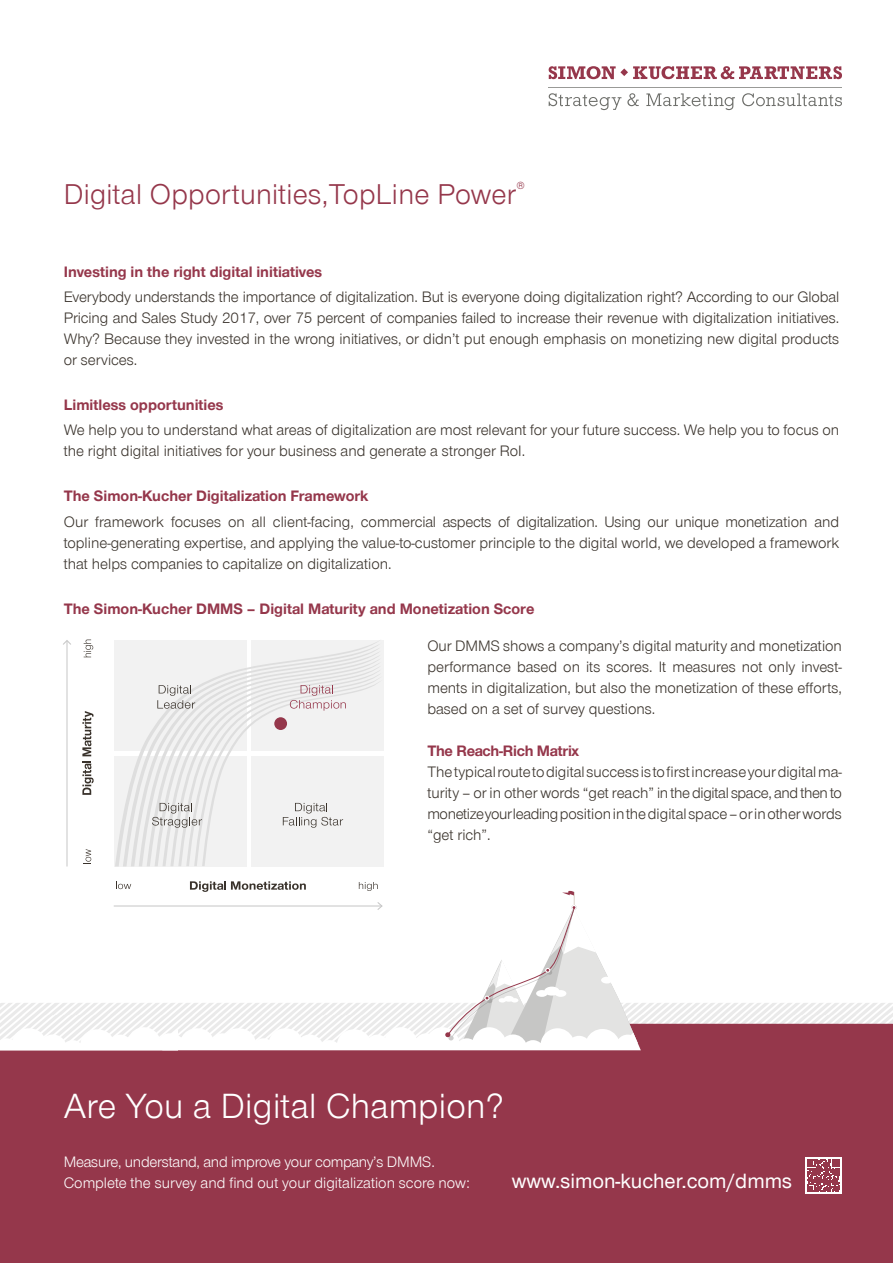
<style>
.page{position:relative;width:893px;height:1263px;background:#fff}
.page>*{position:absolute;margin:0;border:0;box-sizing:border-box;transform-origin:0 0}
.t1{font:33px "Simon Kucher";letter-spacing:.01em;color:#fff}
.t2{font:27px "Simon Kucher";letter-spacing:.01em;color:#95374b}
.t3{font:500 19.5px "Simon Kucher";color:#fff}
.t4{font:14.25px/21px "Simon Kucher";color:#39322b;text-align:justify}
.t5{font:700 14.25px "Simon Kucher";color:#95374b}
.t6{font:14.25px/21px "Simon Kucher";letter-spacing:-.01em;color:#fff}
.t7{font:700 14.25px "Simon Kucher";letter-spacing:-.02em;color:#95374b}
</style>
<div class="page">
<svg style="left:549px;top:93px;width:72px;height:17px"></svg>
<svg style="left:627px;top:93px;width:12px;height:13px"></svg>
<svg style="left:646px;top:93px;width:89px;height:17px"></svg>
<svg style="left:742px;top:93px;width:100px;height:13px"></svg>
<hr style="left:549px;top:87px;width:293px;height:1px;background:#999a97">
<svg style="left:549px;top:66px;width:293px;height:13px"></svg>
<div style="left:0;top:1051px;width:893px;height:212px;background:#95374b"></div>
<div style="left:805px;top:1157px;width:37px;height:37px;background:#fff"></div>
<svg style="left:807px;top:1159px;width:33px;height:33px"></svg>
<svg style="left:115px;top:640px;width:267px;height:226px;fill:#f2f2f2"></svg>
<svg style="left:123px;top:643px;width:259px;height:223px;fill:#f2f2f2"></svg>
<svg style="left:131px;top:646px;width:251px;height:220px;fill:#f2f2f2"></svg>
<svg style="left:139px;top:650px;width:243px;height:216px;fill:#f2f2f2"></svg>
<svg style="left:147px;top:654px;width:235px;height:212px;fill:#f2f2f2"></svg>
<svg style="left:84px;top:849px;width:7px;height:15px"></svg>
<svg style="left:84px;top:639px;width:9px;height:18px"></svg>
<svg style="left:152px;top:661px;width:231px;height:205px"></svg>
<svg style="left:82px;top:711px;width:12px;height:84px"></svg>
<div style="left:274px;top:717px;width:13px;height:13px;background:#95374b;border-radius:50%"></div>
<hr style="left:67px;top:641px;width:1px;height:225px;background:#c6c6c6">
<svg style="left:63px;top:640px;width:8px;height:5px"></svg>
<svg style="left:0;top:881px;width:893px;height:170px"></svg>
<h2 class="t2" style="left:64px;top:179px;width:463px">Digital Opportunities,TopLine Power<sup>®</sup></h2>
<p class="t5" style="left:64px;top:264px;width:260px">Investing in the right digital initiatives</p>
<p class="t4" style="left:64px;top:287px;width:777px">Everybody understands the importance of digitalization. But is everyone doing digitalization right? According to our Global Pricing and Sales Study 2017, over 75 percent of companies failed to increase their revenue with digitalization initiatives.<br>Why? Because they invested in the wrong initiatives, or didn’t put enough emphasis on monetizing new digital products or services.</p>
<p class="t5" style="left:64px;top:397px;width:161px">Limitless opportunities</p>
<p class="t4" style="left:64px;top:420px;width:777px">We help you to understand what areas of digitalization are most relevant for your future success. We help you to focus on the right digital initiatives for your business and generate a stronger RoI.</p>
<p class="t5" style="left:64px;top:488px;width:306px">The Simon-Kucher Digitalization Framework</p>
<p class="t4" style="left:64px;top:511px;width:777px">Our framework focuses on all client-facing, commercial aspects of digitalization. Using our unique monetization and topline-generating expertise, and applying the value-to-customer principle to the digital world, we developed a framework that helps companies to capitalize on digitalization.</p>
<p class="t5" style="left:64px;top:600px;width:472px">The Simon-Kucher DMMS – Digital Maturity and Monetization Score</p>
<p class="t4" style="left:427px;top:636px;width:416px">Our DMMS shows a company’s digital maturity and monetization performance based on its scores. It measures not only invest&shy;ments in digitalization, but also the monetization of these efforts, based on a set of survey questions.</p>
<p class="t7" style="left:427px;top:743px;width:153px">The Reach-Rich Matrix</p>
<p class="t4" style="left:427px;top:762px;width:416px">The typical route to digital success is to first increase your digital ma&shy;turity – or in other words “get reach” in the digital space, and then to monetize your leading position in the digital space – or in other words “get rich”.</p>
<h1 class="t1" style="left:64px;top:1087px;width:441px">Are You a Digital Champion?</h1>
<p class="t6" style="left:64px;top:1152px;width:408px">Measure, understand, and improve your company’s DMMS.<br>Complete the survey and find out your digitalization score now:</p>
<h3 class="t3" style="left:512px;top:1170px;width:282px">www.simon-kucher.com/dmms</h3>
</div>
